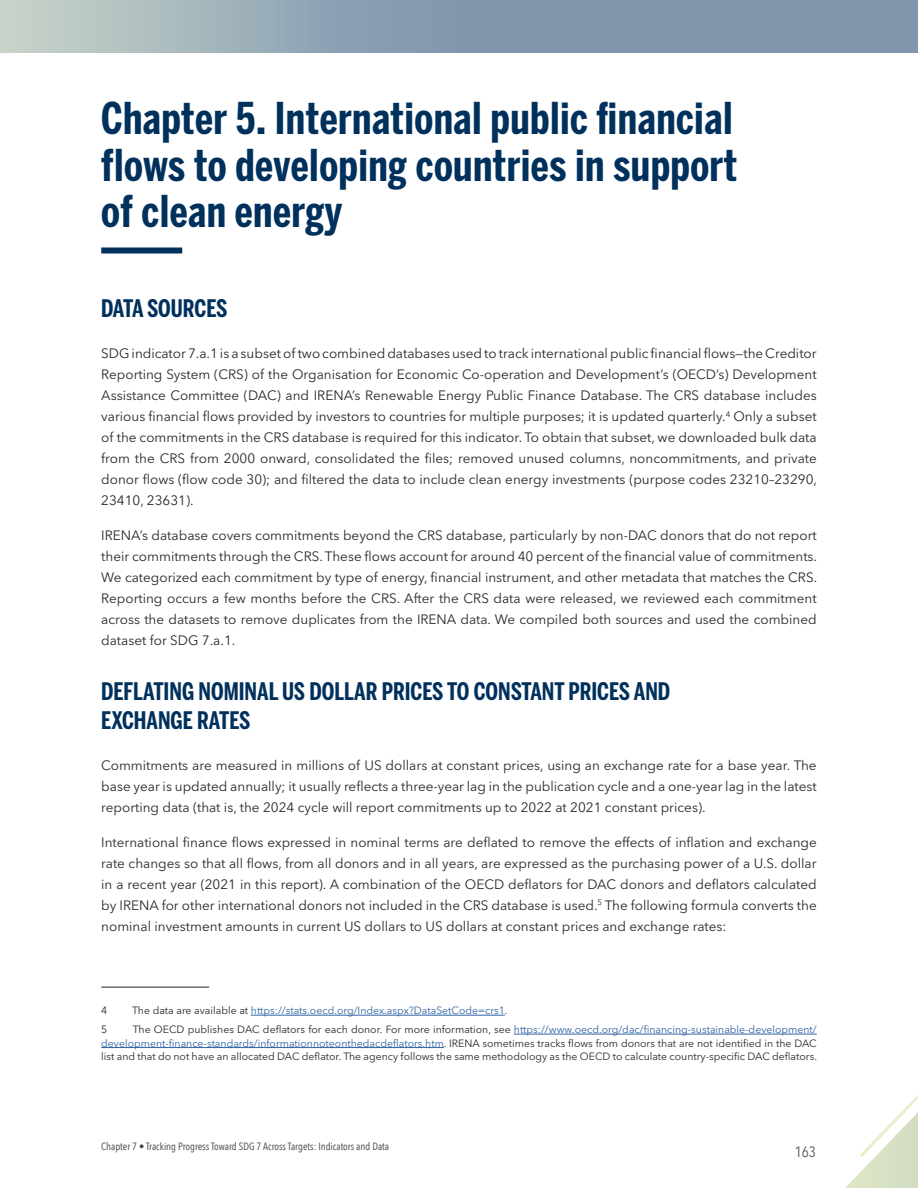
<style>
.page{position:relative;width:918px;height:1188px;background:#fff}
.page>*{position:absolute;margin:0;border:0;box-sizing:border-box;transform-origin:0 0}
.t1{font:700 43.5px/46.5px "Benton Sans Comp";letter-spacing:.01em;color:#00305c;text-align:justify}
.t2{font:700 24px/28.8px "Benton Sans Comp";color:#00305c}
.t3{font:15px "Avenir Next Condensed";color:#58595b}
.t4{font:13.5px/21px "Avenir Next W1 G";color:#292829;text-align:justify}
.t5{font:10.5px/13.5px "Avenir Next W1 G";color:#292829;text-align:justify}
.t6{font:10.5px "Avenir Next W1 G";color:#2f63a2}
.t7{font:10.5px "Avenir Next Condensed";color:#414042}
.s1{color:#292829}
.s2{color:#2f63a2}
</style>
<div class="page">
<svg style="left:0;top:0;width:918px;height:53px;background:#90a5b4"></svg>
<svg style="left:772px;top:1033px;width:146px;height:155px"></svg>
<svg style="left:858px;top:1033px;width:60px;height:125px"></svg>
<div style="left:101px;top:248px;width:81px;height:6px;background:#00305c"></div>
<hr style="left:101px;top:987px;width:108px;height:1px;background:#292829">
<hr style="left:251px;top:1015px;width:254px;height:1px;background:#2f63a2">
<hr style="left:514px;top:1034px;width:303px;height:1px;background:#2f63a2">
<hr style="left:101px;top:1047px;width:343px;height:1px;background:#2f63a2">
<h1 class="t1" style="left:101px;top:95px;width:637px">Chapter 5. International public financial flows to developing countries in support of clean energy</h1>
<h2 class="t2" style="left:101px;top:294px;width:128px">DATA SOURCES</h2>
<p class="t4" style="left:101px;top:342px;width:717px">SDG indicator 7.a.1 is a subset of two combined databases used to track international public financial flows—the Creditor Reporting System (CRS) of the Organisation for Economic Co-operation and Development’s (OECD’s) Development Assistance Committee (DAC) and IRENA’s Renewable Energy Public Finance Database. The CRS database includes various financial flows provided by investors to countries for multiple purposes; it is updated quarterly.<sup>4</sup> Only a subset of the commitments in the CRS database is required for this indicator. To obtain that subset, we downloaded bulk data from the CRS from 2000 onward, consolidated the files; removed unused columns, noncommitments, and private donor flows (flow code 30); and filtered the data to include clean energy investments (purpose codes 23210–23290, 23410, 23631).</p>
<p class="t4" style="left:101px;top:523px;width:717px">IRENA’s database covers commitments beyond the CRS database, particularly by non-DAC donors that do not report their commitments through the CRS. These flows account for around 40 percent of the financial value of commitments.<br>We categorized each commitment by type of energy, financial instrument, and other metadata that matches the CRS.<br>Reporting occurs a few months before the CRS. After the CRS data were released, we reviewed each commitment across the datasets to remove duplicates from the IRENA data. We compiled both sources and used the combined dataset for SDG 7.a.1.</p>
<h2 class="t2" style="left:101px;top:677px;width:570px">DEFLATING NOMINAL US DOLLAR PRICES TO CONSTANT PRICES AND<br>EXCHANGE RATES</h2>
<p class="t4" style="left:101px;top:754px;width:717px">Commitments are measured in millions of US dollars at constant prices, using an exchange rate for a base year. The base year is updated annually; it usually reflects a three-year lag in the publication cycle and a one-year lag in the latest reporting data (that is, the 2024 cycle will report commitments up to 2022 at 2021 constant prices).</p>
<p class="t4" style="left:101px;top:830px;width:717px">International finance flows expressed in nominal terms are deflated to remove the effects of inflation and exchange rate changes so that all flows, from all donors and in all years, are expressed as the purchasing power of a U.S. dollar in a recent year (2021 in this report). A combination of the OECD deflators for DAC donors and deflators calculated by IRENA for other international donors not included in the CRS database is used.<sup>5</sup> The following formula converts the nominal investment amounts in current US dollars to US dollars at constant prices and exchange rates:</p>
<p class="t5" style="left:101px;top:1003px;width:8px">4</p>
<p class="t6" style="left:132px;top:1002px;width:377px"><span class="s1">The data are available at</span> https://stats.oecd.org/Index.aspx?DataSetCode=crs1<span class="s1">.</span></p>
<p class="t5" style="left:101px;top:1022px;width:8px">5</p>
<p class="t5" style="left:101px;top:1022px;width:717px;text-indent:32px">The OECD publishes DAC deflators for each donor. For more information, see <span class="s2">https://www.oecd.org/dac/financing-sustainable-development/ development-finance-standards/informationnoteonthedacdeflators.htm</span>. IRENA sometimes tracks flows from donors that are not identified in the DAC list and that do not have an allocated DAC deflator. The agency follows the same methodology as the OECD to calculate country-specific DAC deflators.</p>
<p class="t7" style="left:101px;top:1138px;width:289px">Chapter 7 • Tracking Progress Toward SDG 7 Across Targets: Indicators and Data</p>
<p class="t3" style="left:795px;top:1139px;width:23px">163</p>
</div>
